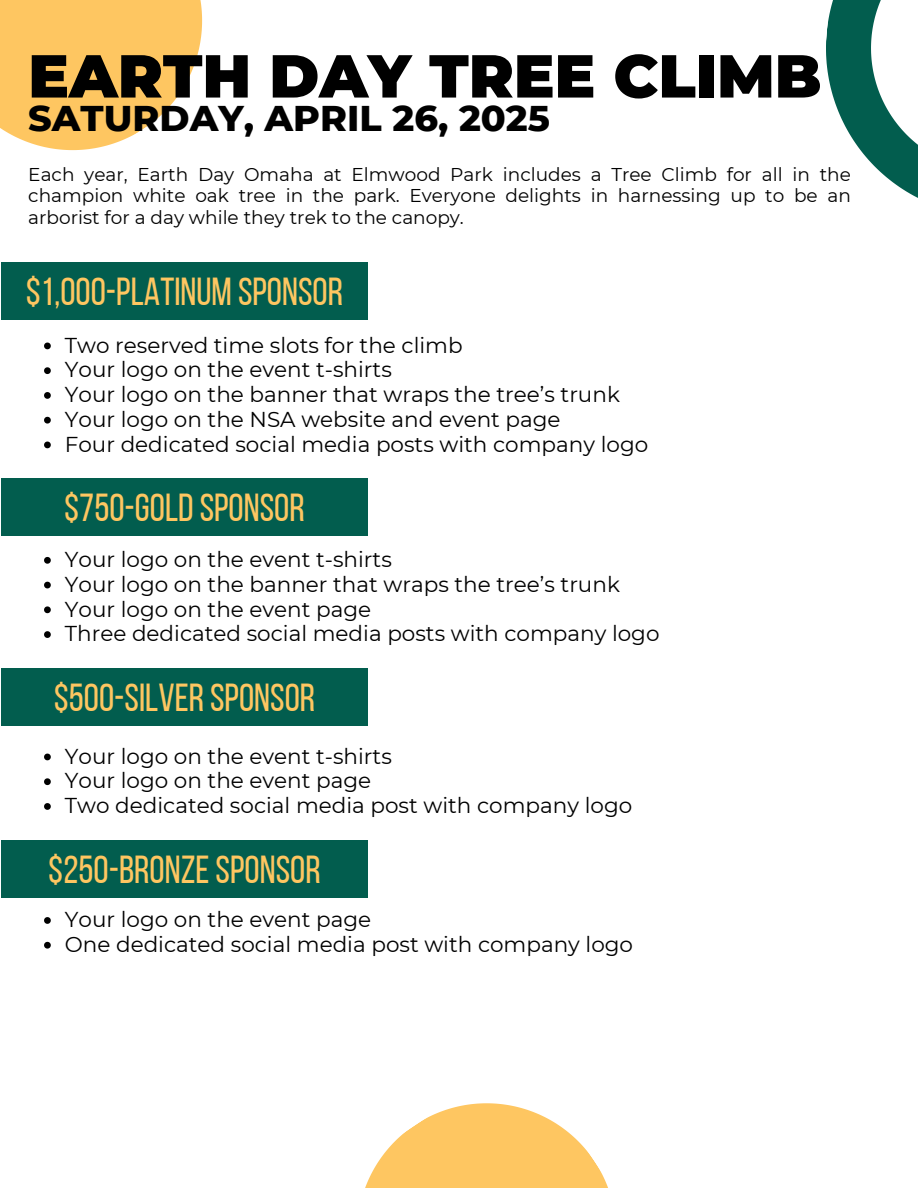
<style>
.page{position:relative;width:918px;height:1188px;background:#fff}
.page>*{position:absolute;margin:0;border:0;box-sizing:border-box;transform-origin:0 0}
.t1{font:900 60.45px "Montserrat";color:#000}
.t2{font:39px "Bebas Neue";color:#fec661}
.t3{font:800 36.45px "Montserrat";color:#000}
.t4{font:21.45px "Montserrat";color:#000}
.t5{font:18.45px/21.3px "Montserrat";color:#000;text-align:justify}
</style>
<div class="page">
<svg style="left:0;top:0;width:203px;height:151px;background:#fecd76"></svg>
<svg style="left:365px;top:1103px;width:243px;height:85px;fill:#fec661"></svg>
<svg style="left:826px;top:0;width:92px;height:198px"></svg>
<div style="left:1px;top:263px;width:367px;height:57px;background:#025d4e"></div>
<svg style="left:44px;top:343px;width:7px;height:6px"></svg>
<svg style="left:44px;top:367px;width:7px;height:7px"></svg>
<svg style="left:44px;top:392px;width:7px;height:7px"></svg>
<svg style="left:44px;top:417px;width:7px;height:7px"></svg>
<svg style="left:44px;top:442px;width:7px;height:6px"></svg>
<div style="left:1px;top:479px;width:367px;height:57px;background:#025d4e"></div>
<div style="left:1px;top:668px;width:367px;height:58px;background:#025d4e"></div>
<svg style="left:44px;top:754px;width:7px;height:6px"></svg>
<svg style="left:44px;top:778px;width:7px;height:7px"></svg>
<svg style="left:44px;top:803px;width:7px;height:7px"></svg>
<div style="left:1px;top:840px;width:367px;height:58px;background:#025d4e"></div>
<svg style="left:44px;top:917px;width:7px;height:7px"></svg>
<svg style="left:44px;top:942px;width:7px;height:7px"></svg>
<svg style="left:44px;top:557px;width:7px;height:7px"></svg>
<svg style="left:44px;top:582px;width:7px;height:6px"></svg>
<svg style="left:44px;top:606px;width:7px;height:7px"></svg>
<svg style="left:44px;top:631px;width:7px;height:7px"></svg>
<h1 class="t1" style="left:28px;top:39px;width:795px">EARTH DAY TREE CLIMB</h1>
<h1 class="t3" style="left:28px;top:96px;width:523px">SATURDAY, APRIL 26, 2025</h1>
<p class="t5" style="left:28px;top:164px;width:824px">Each year, Earth Day Omaha at Elmwood Park includes a Tree Climb for all in the champion white oak tree in the park. Everyone delights in harnessing up to be an arborist for a day while they trek to the canopy.</p>
<p class="t2" style="left:26px;top:276px;width:319px">$1,000-PLATINUM SPONSOR</p>
<p class="t4" style="left:65px;top:332px;width:399px">Two reserved time slots for the climb</p>
<h2 class="t4" style="left:65px;top:357px;width:328px">Your logo on the event t-shirts</h2>
<p class="t4" style="left:65px;top:381px;width:557px">Your logo on the banner that wraps the tree’s trunk</p>
<p class="t4" style="left:65px;top:406px;width:497px">Your logo on the NSA website and event page</p>
<p class="t4" style="left:65px;top:431px;width:585px">Four dedicated social media posts with company logo</p>
<p class="t2" style="left:64px;top:492px;width:242px">$750-GOLDSPONSOR</p>
<p class="t4" style="left:65px;top:546px;width:328px">Your logo on the event t-shirts</p>
<p class="t4" style="left:65px;top:571px;width:557px">Your logo on the banner that wraps the tree’s trunk</p>
<p class="t4" style="left:65px;top:596px;width:308px">Your logo on the event page</p>
<h2 class="t4" style="left:65px;top:621px;width:596px">Three dedicated social media posts with company logo</h2>
<p class="t2" style="left:54px;top:682px;width:263px">$500-SILVERSPONSOR</p>
<h2 class="t4" style="left:65px;top:743px;width:328px">Your logo on the event t-shirts</h2>
<p class="t4" style="left:65px;top:768px;width:308px">Your logo on the event page</p>
<p class="t4" style="left:65px;top:792px;width:569px">Two dedicated social media post with company logo</p>
<p class="t2" style="left:48px;top:854px;width:274px">$250-BRONZESPONSOR</p>
<p class="t4" style="left:65px;top:906px;width:308px">Your logo on the event page</p>
<h2 class="t4" style="left:65px;top:931px;width:570px">One dedicated social media post with company logo</h2>
</div>
